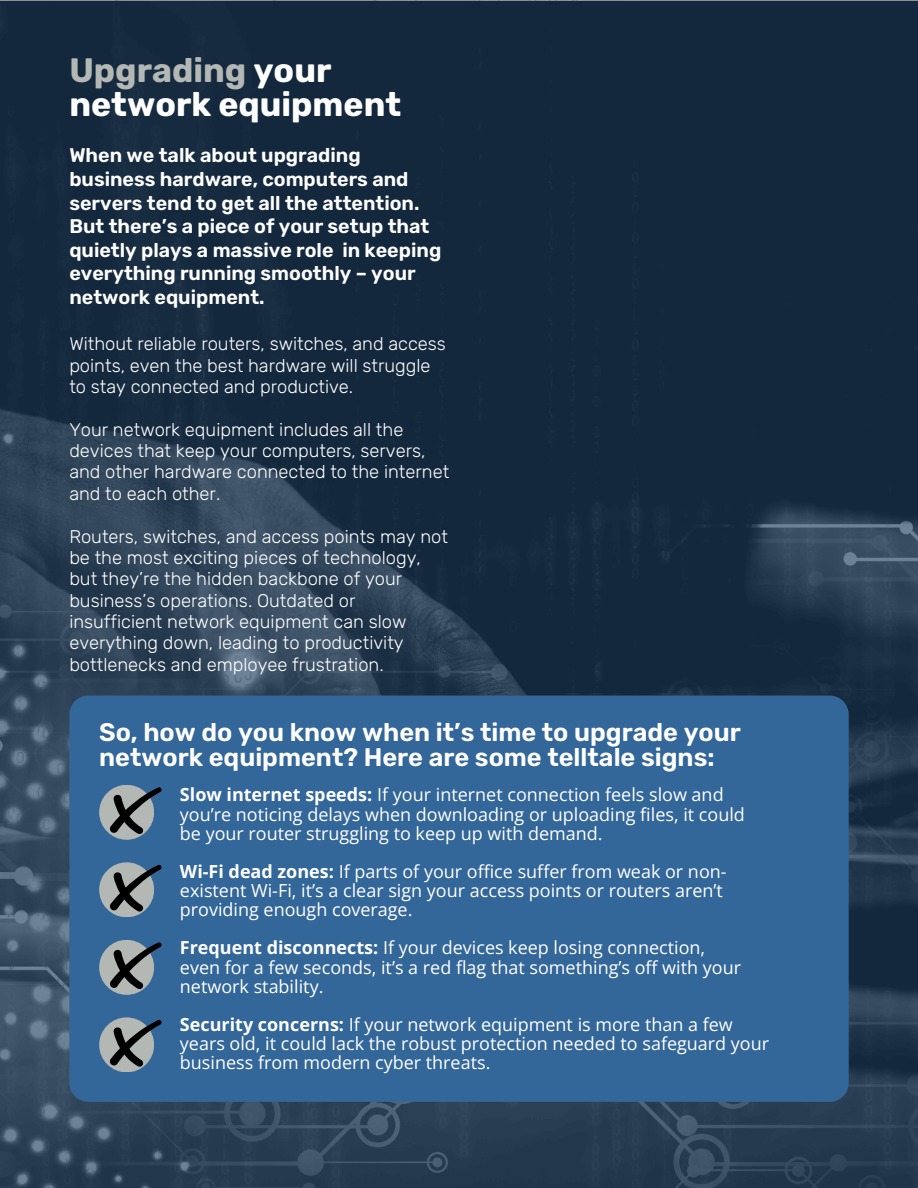
<style>
.page{position:relative;width:918px;height:1188px;background:#fff}
.page>*{position:absolute;margin:0;border:0;box-sizing:border-box;transform-origin:0 0}
.t1{font:700 33.9px/33.8px "Rubik";color:#fff}
.t2{font:600 25.35px/24.3px "Rubik";color:#fff}
.t3{font:600 19.8px/23.7px "Rubik";color:#fff}
.t4{font:300 18.3px/21.3px "Rubik";color:#fff}
.t5{font:18px/19.2px "Open Sans";color:#fff}
.s1{color:#b4b8b5}
.s2{font-weight:700}
</style>
<div class="page">
<img style="left:0;top:0;width:918px;height:1188px">
<div style="left:69px;top:696px;width:780px;height:406px;background:#369"></div>
<div style="left:99px;top:785px;width:55px;height:55px;background:#b4b8b5;border-radius:50%"></div>
<svg style="left:110px;top:787px;width:52px;height:47px"></svg>
<div style="left:99px;top:862px;width:55px;height:55px;background:#b4b8b5;border-radius:50%"></div>
<svg style="left:110px;top:865px;width:52px;height:46px"></svg>
<div style="left:99px;top:940px;width:55px;height:55px;background:#b4b8b5;border-radius:50%"></div>
<svg style="left:110px;top:942px;width:52px;height:47px"></svg>
<div style="left:99px;top:1017px;width:55px;height:55px;background:#b4b8b5;border-radius:50%"></div>
<svg style="left:110px;top:1020px;width:52px;height:46px"></svg>
<p class="t1" style="left:69px;top:54px;width:333px"><span class="s1">Upgrading</span> your network equipment</p>
<h1 class="t3" style="left:69px;top:144px;width:373px">When we talk about upgrading business hardware, computers and servers tend to get all the attention.<br>But there’s a piece of your setup that quietly plays a massive role in keeping everything running smoothly – your network equipment.</h1>
<h3 class="t4" style="left:69px;top:333px;width:378px">Without reliable routers, switches, and access</h3>
<p class="t4" style="left:69px;top:355px;width:363px">points, even the best hardware will struggle to stay connected and productive.</p>
<p class="t4" style="left:69px;top:419px;width:381px">Your network equipment includes all the devices that keep your computers, servers, and other hardware connected to the internet and to each other.</p>
<p class="t4" style="left:69px;top:526px;width:380px">Routers, switches, and access points may not be the most exciting pieces of technology, but they’re the hidden backbone of your business’s operations. Outdated or insufficient network equipment can slow everything down, leading to productivity bottlenecks and employee frustration.</p>
<p class="t2" style="left:99px;top:721px;width:643px">So, how do you know when it’s time to upgrade your network equipment? Here are some telltale signs:</p>
<h2 class="t5" style="left:180px;top:785px;width:545px"><span class="s2">Slow internet speeds:</span> If your internet connection feels slow and</h2>
<p class="t5" style="left:180px;top:804px;width:567px">you’re noticing delays when downloading or uploading files, it could be your router struggling to keep up with demand.</p>
<p class="t5" style="left:180px;top:861px;width:548px"><span class="s2">Wi-Fi dead zones:</span> If parts of your office suffer from weak or non&shy;existent Wi-Fi, it’s a clear sign your access points or routers aren’t providing enough coverage.</p>
<p class="t5" style="left:180px;top:938px;width:527px"><span class="s2">Frequent disconnects:</span> If your devices keep losing connection,</p>
<p class="t5" style="left:180px;top:957px;width:563px">even for a few seconds, it’s a red flag that something’s off with your</p>
<p class="t5" style="left:180px;top:976px;width:145px">network stability.</p>
<p class="t5" style="left:180px;top:1014px;width:554px"><span class="s2">Security concerns:</span> If your network equipment is more than a few</p>
<p class="t5" style="left:180px;top:1033px;width:591px">years old, it could lack the robust protection needed to safeguard your business from modern cyber threats.</p>
</div>
